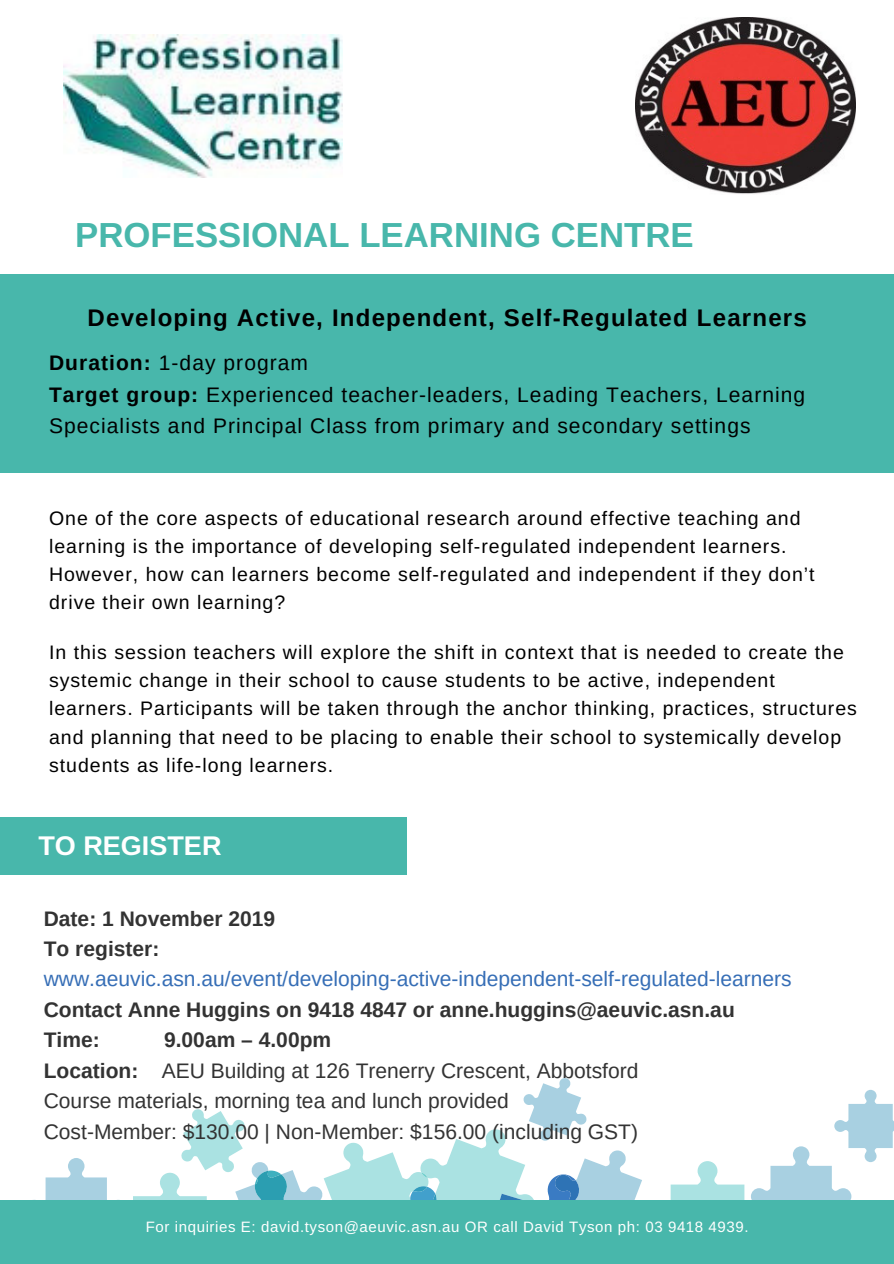
<style>
.page{position:relative;width:894px;height:1264px;background:#fff}
.page>*{position:absolute;margin:0;border:0;box-sizing:border-box;transform-origin:0 0}
.t1{font:700 34.8px "Arimo";color:#48b7ab}
.t2{font:700 27px "Arimo";color:#fff}
.t3{font:700 24px "Arimo";letter-spacing:.05em;color:#000}
.t4{font:21px/30.5px "Arimo";color:#333}
.t5{font:21px/31.5px "Arimo";letter-spacing:.05em;color:#000}
.t6{font:700 21px/30.5px "Arimo";color:#333}
.t7{font:21px "Arimo";color:#366eb6}
.t8{font:19.5px/28.2px "Arimo";letter-spacing:.05em;color:#000}
.t9{font:15px "Arimo";letter-spacing:.04em;color:#fff}
.s1{font-weight:700}
</style>
<div class="page">
<div style="left:0;top:274px;width:893px;height:199px;background:#48b7ab"></div>
<svg style="left:1px;top:1078px;width:892px;height:186px"></svg>
<div style="left:0;top:816px;width:407px;height:58px;background:#48b7ab"></div>
<div style="left:0;top:1200px;width:893px;height:63px;background:#48b7ab"></div>
<img style="left:63px;top:35px;width:279px;height:143px">
<img style="left:635px;top:18px;width:220px;height:176px">
<h1 class="t1" style="left:75px;top:216px;width:620px">PROFESSIONAL LEARNING CENTRE</h1>
<p class="t3" style="left:87px;top:304px;width:720px">Developing Active, Independent, Self-Regulated Learners</p>
<p class="t5" style="left:49px;top:347px;width:757px"><span class="s1">Duration:</span> 1-day program<br><span class="s1">Target group:</span> Experienced teacher-leaders, Leading Teachers, Learning<br>Specialists and Principal Class from primary and secondary settings</p>
<p class="t8" style="left:49px;top:504px;width:767px">One of the core aspects of educational research around effective teaching and learning is the importance of developing self-regulated independent learners.<br>However, how can learners become self-regulated and independent if they don’t drive their own learning?</p>
<p class="t8" style="left:49px;top:638px;width:809px">In this session teachers will explore the shift in context that is needed to create the systemic change in their school to cause students to be active, independent learners. Participants will be taken through the anchor thinking, practices, structures and planning that need to be placing to enable their school to systemically develop students as life-long learners.</p>
<h2 class="t2" style="left:38px;top:830px;width:184px">TO REGISTER</h2>
<p class="t6" style="left:44px;top:903px;width:233px">Date: 1 November 2019<br>To register:</p>
<p class="t7" style="left:44px;top:967px;width:749px">www.aeuvic.asn.au/event/developing-active-independent-self-regulated-learners</p>
<p class="t6" style="left:44px;top:994px;width:692px">Contact Anne Huggins on 9418 4847 or anne.huggins@aeuvic.asn.au<br>Time:</p>
<p class="t4" style="left:44px;top:1024px;width:596px;text-indent:120px"><span class="s1">9.00am – 4.00pm<br>Location:</span> AEU Building at 126 Trenerry Crescent, Abbotsford Course materials, morning tea and lunch provided Cost-Member: $130.00 | Non-Member: $156.00 (including GST)</p>
<p class="t9" style="left:146px;top:1217px;width:604px">For inquiries E: david.tyson@aeuvic.asn.au OR call David Tyson ph: 03 9418 4939.</p>
</div>
